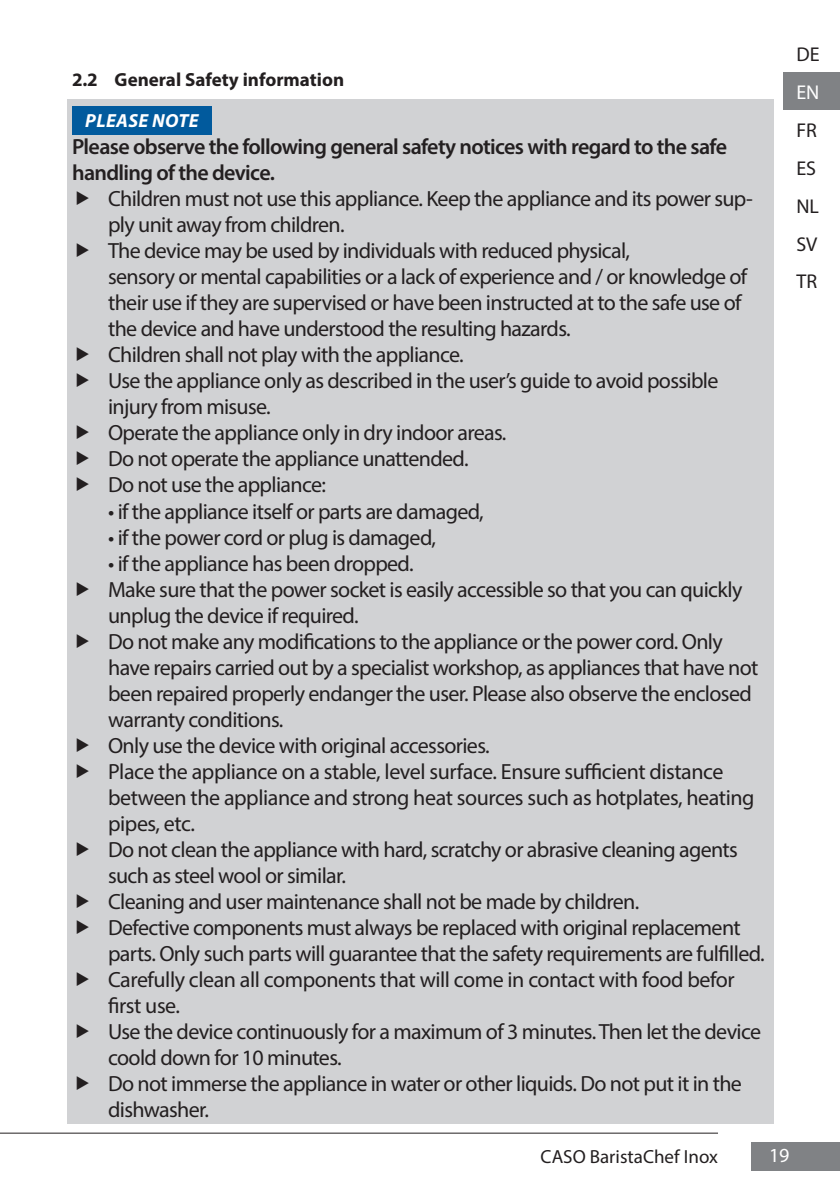
<style>
.page{position:relative;width:840px;height:1191px;background:#fff}
.page>*{position:absolute;margin:0;border:0;box-sizing:border-box;transform-origin:0 0}
.t1{font:22px/26px "Myriad Pro";letter-spacing:-.03em;color:#231f20}
.t2{font:600 22px/26px "Myriad Pro";letter-spacing:-.03em;color:#231f20}
.t3{font:20px/38px "Myriad Pro";color:#231f20}
.t4{font:20px "Myriad Pro";color:#fff}
.t5{font:700 19px "Myriad Pro";color:#231f20}
.t6{font:19px "Myriad Pro";color:#231f20}
.t7{font:italic 700 19px "Myriad Pro";letter-spacing:.02em;color:#fff}
</style>
<div class="page">
<div style="left:750px;top:1141px;width:89px;height:29px;background:#808285"></div>
<hr style="left:0;top:1132px;width:717px;height:1px;background:#231f20">
<div style="left:782px;top:72px;width:57px;height:38px;background:#808285"></div>
<div style="left:67px;top:99px;width:705px;height:1024px;background:#d1d2d4"></div>
<div style="left:72px;top:106px;width:139px;height:28px;background:#015a9d"></div>
<p class="t5" style="left:72px;top:67px;width:273px">2.2 General Safety information</p>
<p class="t7" style="left:85px;top:109px;width:115px">PLEASE NOTE</p>
<p class="t2" style="left:72px;top:133px;width:656px">Please observe the following general safety notices with regard to the safe handling of the device.</p>
<p class="t1" style="left:108px;top:186px;width:646px">Children must not use this appliance. Keep the appliance and its power sup&shy;ply unit away from children.<br>The device may be used by individuals with reduced physical,<br>sensory or mental capabilities or a lack of experience and / or knowledge of their use if they are supervised or have been instructed at to the safe use of the device and have understood the resulting hazards.<br>Children shall not play with the appliance.<br>Use the appliance only as described in the user’s guide to avoid possible injury from misuse.<br>Operate the appliance only in dry indoor areas.<br>Do not operate the appliance unattended.<br>Do not use the appliance:</p>
<p class="t1" style="left:108px;top:498px;width:377px">• if the appliance itself or parts are damaged,</p>
<p class="t1" style="left:108px;top:524px;width:329px">• if the power cord or plug is damaged,</p>
<p class="t1" style="left:108px;top:550px;width:657px">• if the appliance has been dropped.<br>Make sure that the power socket is easily accessible so that you can quickly unplug the device if required.<br>Do not make any modifications to the appliance or the power cord. Only have repairs carried out by a specialist workshop, as appliances that have not been repaired properly endanger the user. Please also observe the enclosed warranty conditions.<br>Only use the device with original accessories.<br>Place the appliance on a stable, level surface. Ensure sufficient distance between the appliance and strong heat sources such as hotplates, heating pipes, etc.<br>Do not clean the appliance with hard, scratchy or abrasive cleaning agents such as steel wool or similar.<br>Cleaning and user maintenance shall not be made by children.<br>Defective components must always be replaced with original replacement parts. Only such parts will guarantee that the safety requirements are fulfilled.<br>Carefully clean all components that will come in contact with food befor first use.<br>Use the device continuously for a maximum of 3 minutes. Then let the device coold down for 10 minutes.<br>Do not immerse the appliance in water or other liquids. Do not put it in the dishwasher.</p>
<p class="t3" style="left:796px;top:34px;width:25px">DE</p>
<p class="t4" style="left:796px;top:79px;width:24px">EN</p>
<p class="t3" style="left:796px;top:110px;width:22px">FR</p>
<p class="t3" style="left:796px;top:148px;width:21px">ES</p>
<p class="t3" style="left:796px;top:186px;width:24px">NL</p>
<p class="t3" style="left:796px;top:224px;width:23px">SV<br>TR</p>
<p class="t6" style="left:540px;top:1144px;width:179px">CASO BaristaChef Inox</p>
<p class="t4" style="left:768px;top:1142px;width:22px">19</p>
</div>
